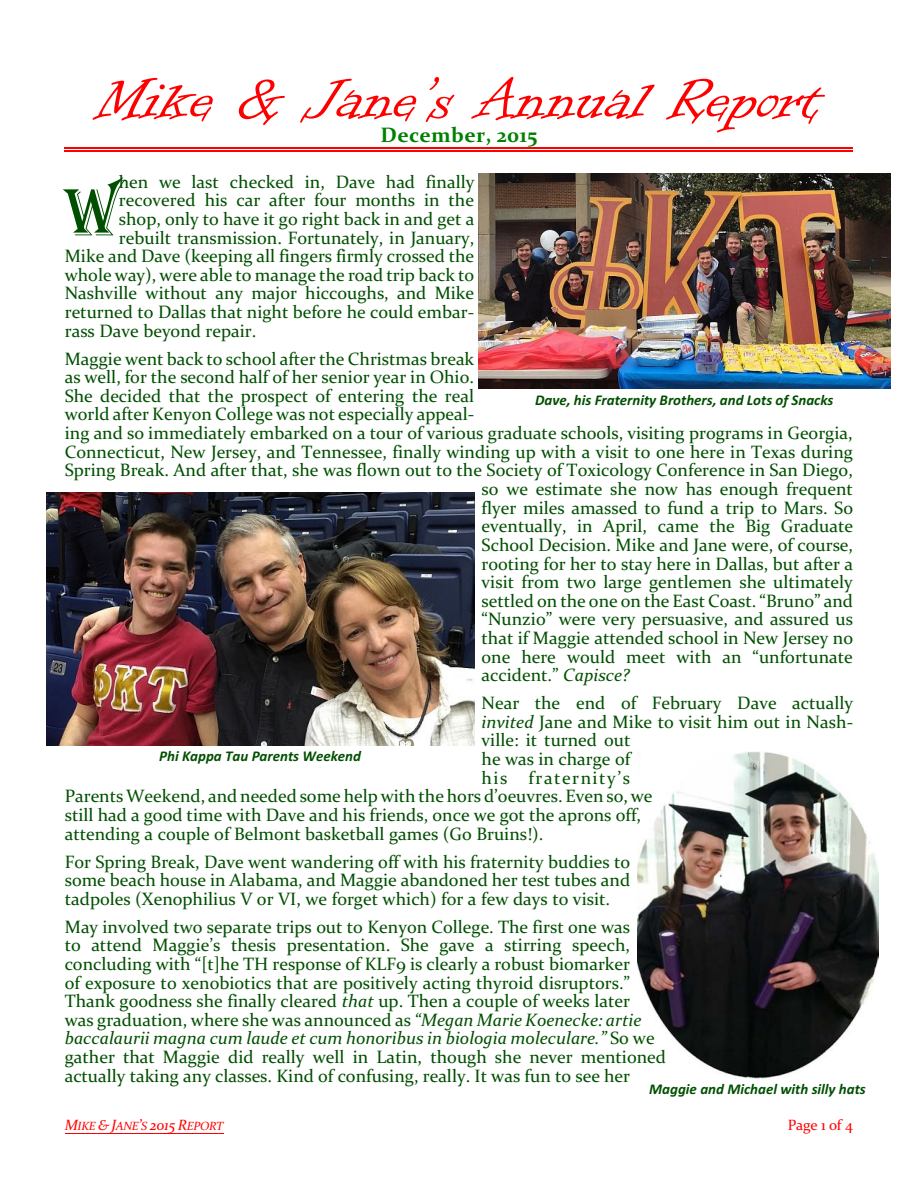
<style>
.page{position:relative;width:918px;height:1188px;background:#fff}
.page>*{position:absolute;margin:0;border:0;box-sizing:border-box;transform-origin:0 0}
.t1{font:69px "Algerian";color:#004f00}
.t2{font:66px "Informal Roman";color:#f00}
.t3{font:700 21px "Constantia";letter-spacing:.015em;color:#008000}
.t4{font:18px/18.6px "Constantia";color:#004f00;text-align:justify}
.t5{font:18px "Constantia";letter-spacing:.085em;color:#004f00}
.t6{font:italic 700 15px "Calibri";color:#004f00}
.t7{font:15px "Constantia";letter-spacing:-.02em;color:#f00}
.t8{font:italic 12px "Constantia";letter-spacing:-.025em;color:#f00}
.s1{font-style:italic}
.s2{font-size:15px}
</style>
<div class="page">
<hr style="left:65px;top:148px;width:788px;height:1px;background:#f00">
<hr style="left:65px;top:150px;width:788px;height:2px;background:#f00">
<img style="left:479px;top:173px;width:412px;height:215px">
<img style="left:46px;top:492px;width:429px;height:253px">
<img style="left:637px;top:752px;width:242px;height:326px">
<hr style="left:65px;top:1133px;width:159px;height:1px;background:#f00">
<h2 class="t2" style="left:97px;top:69px;width:725px">Mike &amp; Jane’s Annual Report</h2>
<p class="t3" style="left:380px;top:126px;width:158px">December, 2015</p>
<p class="t4" style="left:119px;top:174px;width:357px">hen we last checked in, Dave had finally</p>
<p class="t4" style="left:119px;top:192px;width:357px">recovered his car after four months in the</p>
<p class="t4" style="left:119px;top:211px;width:357px">shop, only to have it go right back in and get a</p>
<p class="t4" style="left:119px;top:230px;width:357px">rebuilt transmission. Fortunately, in January,</p>
<p class="t4" style="left:65px;top:248px;width:411px">Mike and Dave (keeping all fingers firmly crossed the</p>
<p class="t4" style="left:65px;top:267px;width:411px">whole way), were able to manage the road trip back to</p>
<p class="t4" style="left:65px;top:286px;width:411px">Nashville without any major hiccoughs, and Mike</p>
<p class="t4" style="left:65px;top:304px;width:411px">returned to Dallas that night before he could embar-</p>
<p class="t4" style="left:65px;top:323px;width:193px">rass Dave beyond repair.</p>
<p class="t4" style="left:65px;top:351px;width:411px">Maggie went back to school after the Christmas break</p>
<p class="t4" style="left:65px;top:369px;width:411px">as well, for the second half of her senior year in Ohio.</p>
<p class="t4" style="left:65px;top:388px;width:411px">She decided that the prospect of entering the real</p>
<p class="t4" style="left:65px;top:407px;width:411px">world after Kenyon College was not especially appeal-</p>
<p class="t4" style="left:65px;top:425px;width:789px">ing and so immediately embarked on a tour of various graduate schools, visiting programs in Georgia,</p>
<p class="t4" style="left:65px;top:444px;width:790px">Connecticut, New Jersey, and Tennessee, finally winding up with a visit to one here in Texas during</p>
<p class="t4" style="left:65px;top:463px;width:790px">Spring Break. And after that, she was flown out to the Society of Toxicology Conference in San Diego,</p>
<p class="t4" style="left:482px;top:481px;width:373px">so we estimate she now has enough frequent</p>
<p class="t4" style="left:482px;top:500px;width:373px">flyer miles amassed to fund a trip to Mars. So</p>
<p class="t4" style="left:482px;top:518px;width:373px">eventually, in April, came the Big Graduate</p>
<p class="t4" style="left:482px;top:537px;width:373px">School Decision. Mike and Jane were, of course,</p>
<p class="t4" style="left:482px;top:556px;width:373px">rooting for her to stay here in Dallas, but after a</p>
<p class="t4" style="left:482px;top:574px;width:373px">visit from two large gentlemen she ultimately</p>
<p class="t4" style="left:482px;top:593px;width:373px">settled on the one on the East Coast. “Bruno” and</p>
<p class="t4" style="left:482px;top:612px;width:373px">“Nunzio” were very persuasive, and assured us</p>
<p class="t4" style="left:482px;top:630px;width:373px">that if Maggie attended school in New Jersey no</p>
<p class="t4" style="left:482px;top:649px;width:373px">one here would meet with an “unfortunate</p>
<p class="t4" style="left:482px;top:667px;width:150px">accident.” <span class="s1">Capisce?</span></p>
<p class="t4" style="left:482px;top:695px;width:373px">Near the end of February Dave actually</p>
<p class="t4" style="left:482px;top:714px;width:373px"><span class="s1">invited</span> Jane and Mike to visit him out in Nash-</p>
<p class="t4" style="left:482px;top:733px;width:150px">ville: it turned out</p>
<p class="t4" style="left:482px;top:751px;width:150px">he was in charge of</p>
<p class="t5" style="left:482px;top:770px;width:150px">his fraternity’s</p>
<p class="t4" style="left:65px;top:789px;width:589px">Parents Weekend, and needed some help with the hors d’oeuvres. Even so, we</p>
<p class="t4" style="left:65px;top:807px;width:578px">still had a good time with Dave and his friends, once we got the aprons off,</p>
<p class="t4" style="left:65px;top:826px;width:480px">attending a couple of Belmont basketball games (Go Bruins!).</p>
<p class="t4" style="left:65px;top:854px;width:567px">For Spring Break, Dave went wandering off with his fraternity buddies to some beach house in Alabama, and Maggie abandoned her test tubes and tadpoles (Xenophilius V or VI, we forget which) for a few days to visit.</p>
<p class="t4" style="left:65px;top:919px;width:603px;text-align:left">May involved two separate trips out to Kenyon College. The first one was<br>to attend Maggie’s thesis presentation. She gave a stirring speech, concluding with “[t]he TH response of KLF9 is clearly a robust biomarker<br>of exposure to xenobiotics that are positively acting thyroid disruptors.” Thank goodness she finally cleared <span class="s1">that</span> up. Then a couple of weeks later<br>was graduation, where she was announced as <span class="s1">“Megan Marie Koenecke: artie baccalaurii magna cum laude et cum honoribus in biologia moleculare.”</span> So we gather that Maggie did really well in Latin, though she never mentioned actually taking any classes. Kind of confusing, really. It was fun to see her</p>
<p class="t8" style="left:65px;top:1121px;width:160px"><span class="s2">M</span>IKE <span class="s2">&amp; J</span>ANE<span class="s2">’</span>S <span class="s2">2015 R</span>EPORT</p>
<p class="t7" style="left:788px;top:1119px;width:66px">Page 1 of 4</p>
<h1 class="t1" style="left:65px;top:174px;width:56px">W</h1>
<p class="t6" style="left:535px;top:393px;width:300px">Dave, his Fraternity Brothers, and Lots of Snacks</p>
<p class="t6" style="left:159px;top:750px;width:203px">Phi Kappa Tau Parents Weekend</p>
<p class="t6" style="left:649px;top:1083px;width:218px">Maggie and Michael with silly hats</p>
</div>
